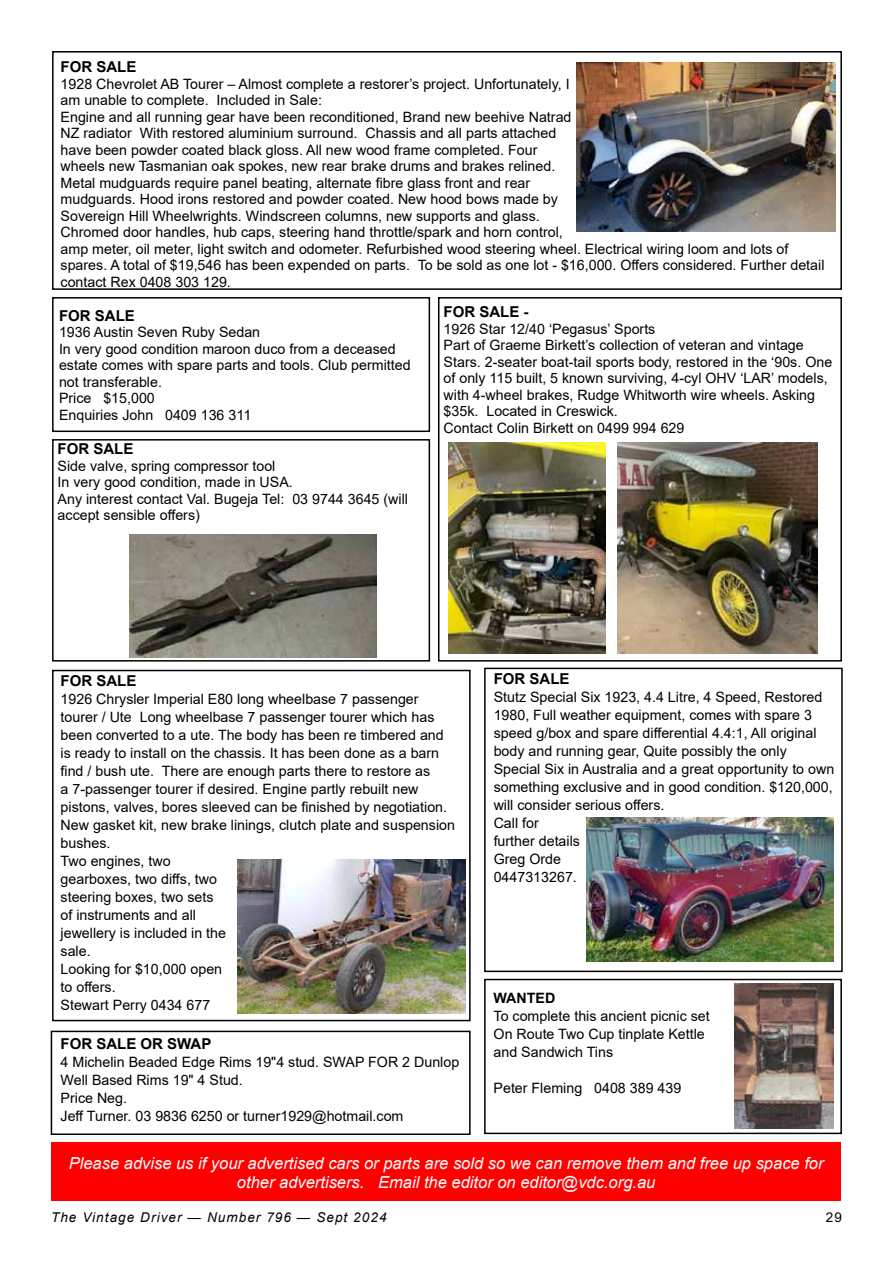
<style>
.page{position:relative;width:893px;height:1263px;background:#fff}
.page>*{position:absolute;margin:0;border:0;box-sizing:border-box;transform-origin:0 0}
.t1{font:italic 16.5px/19.5px "Arial";color:#fff;text-align:center}
.t2{font:700 15px "Arial";color:#000}
.t3{font:14.25px/18px "Arial";color:#000}
.t4{font:700 14.25px "Arial";color:#000}
.t5{font:italic 13.5px "Arial";letter-spacing:.08em;color:#000}
.t6{font:13.5px "Arial";color:#000}
</style>
<div class="page">
<div style="left:51px;top:1031px;width:420px;height:104px;border:2px solid #000"></div>
<div style="left:51px;top:1142px;width:789px;height:58px;background:#f00"></div>
<div style="left:52px;top:51px;width:790px;height:239px;border:2px solid #000"></div>
<div style="left:438px;top:297px;width:404px;height:364px;border:2px solid #000"></div>
<img style="left:734px;top:984px;width:100px;height:145px">
<div style="left:484px;top:979px;width:358px;height:155px;border:2px solid #000"></div>
<img style="left:238px;top:860px;width:228px;height:154px">
<img style="left:586px;top:817px;width:247px;height:145px">
<div style="left:484px;top:668px;width:359px;height:304px;border:2px solid #000"></div>
<div style="left:52px;top:670px;width:419px;height:351px;border:2px solid #000"></div>
<div style="left:52px;top:297px;width:378px;height:135px;border:2px solid #000"></div>
<img style="left:576px;top:63px;width:260px;height:168px">
<img style="left:617px;top:443px;width:200px;height:210px">
<img style="left:448px;top:443px;width:158px;height:210px">
<img style="left:130px;top:534px;width:246px;height:123px">
<div style="left:52px;top:439px;width:378px;height:222px;border:2px solid #000"></div>
<p class="t2" style="left:61px;top:56px;width:77px">FOR SALE</p>
<p class="t3" style="left:61px;top:75px;width:765px;line-height:16.5px">1928 Chevrolet AB Tourer – Almost complete a restorer’s project. Unfortunately, I<br>am unable to complete. Included in Sale:<br>Engine and all running gear have been reconditioned, Brand new beehive Natrad<br>NZ radiator With restored aluminium surround. Chassis and all parts attached<br>have been powder coated black gloss. All new wood frame completed. Four<br>wheels new Tasmanian oak spokes, new rear brake drums and brakes relined.<br>Metal mudguards require panel beating, alternate fibre glass front and rear<br>mudguards. Hood irons restored and powder coated. New hood bows made by<br>Sovereign Hill Wheelwrights. Windscreen columns, new supports and glass.<br>Chromed door handles, hub caps, steering hand throttle/spark and horn control,<br>amp meter, oil meter, light switch and odometer. Refurbished wood steering wheel. Electrical wiring loom and lots of spares. A total of $19,546 has been expended on parts. To be sold as one lot - $16,000. Offers considered. Further detail contact Rex 0408 303 129.</p>
<p class="t2" style="left:444px;top:301px;width:87px">FOR SALE -</p>
<p class="t3" style="left:444px;top:320px;width:390px;line-height:16.5px">1926 Star 12/40 ‘Pegasus’ Sports<br>Part of Graeme Birkett’s collection of veteran and vintage Stars. 2-seater boat-tail sports body, restored in the ‘90s. One of only 115 built, 5 known surviving, 4-cyl OHV ‘LAR’ models, with 4-wheel brakes, Rudge Whitworth wire wheels. Asking $35k. Located in Creswick.<br>Contact Colin Birkett on 0499 994 629</p>
<p class="t2" style="left:59px;top:305px;width:77px">FOR SALE</p>
<p class="t3" style="left:59px;top:324px;width:353px;line-height:16.5px">1936 Austin Seven Ruby Sedan<br>In very good condition maroon duco from a deceased estate comes with spare parts and tools. Club permitted not transferable.<br>Price $15,000<br>Enquiries John 0409 136 311</p>
<p class="t2" style="left:58px;top:438px;width:77px">FOR SALE</p>
<p class="t3" style="left:58px;top:457px;width:352px;line-height:16.5px">Side valve, spring compressor tool<br>In very good condition, made in USA.<br>Any interest contact Val. Bugeja Tel: 03 9744 3645 (will accept sensible offers)</p>
<p class="t2" style="left:61px;top:670px;width:77px">FOR SALE</p>
<p class="t3" style="left:61px;top:690px;width:396px">1926 Chrysler Imperial E80 long wheelbase 7 passenger tourer / Ute Long wheelbase 7 passenger tourer which has been converted to a ute. The body has been re timbered and is ready to install on the chassis. It has been done as a barn find / bush ute. There are enough parts there to restore as<br>a 7-passenger tourer if desired. Engine partly rebuilt new pistons, valves, bores sleeved can be finished by negotiation.<br>New gasket kit, new brake linings, clutch plate and suspension bushes.<br>Two engines, two<br>gearboxes, two diffs, two<br>steering boxes, two sets<br>of instruments and all<br>jewellery is included in the<br>sale.<br>Looking for $10,000 open<br>to offers.<br>Stewart Perry 0434 677</p>
<p class="t2" style="left:61px;top:1033px;width:152px">FOR SALE OR SWAP</p>
<p class="t3" style="left:61px;top:1052px;width:400px">4 Michelin Beaded Edge Rims 19"4 stud. SWAP FOR 2 Dunlop Well Based Rims 19" 4 Stud.<br>Price Neg.<br>Jeff Turner. 03 9836 6250 or turner1929@hotmail.com</p>
<p class="t2" style="left:494px;top:668px;width:77px">FOR SALE</p>
<p class="t3" style="left:494px;top:688px;width:342px">Stutz Special Six 1923, 4.4 Litre, 4 Speed, Restored 1980, Full weather equipment, comes with spare 3 speed g/box and spare differential 4.4:1, All original body and running gear, Quite possibly the only Special Six in Australia and a great opportunity to own something exclusive and in good condition. $120,000, will consider serious offers.<br>Call for<br>further details<br>Greg Orde<br>0447313267.</p>
<p class="t4" style="left:494px;top:988px;width:63px">WANTED</p>
<p class="t3" style="left:494px;top:1007px;width:218px">To complete this ancient picnic set<br>On Route Two Cup tinplate Kettle and Sandwich Tins</p>
<p class="t3" style="left:494px;top:1079px;width:189px">Peter Fleming 0408 389 439</p>
<p class="t1" style="left:69px;top:1153px;width:756px">Please advise us if your advertised cars or parts are sold so we can remove them and free up space for other advertisers. Email the editor on editor@vdc.org.au</p>
<p class="t5" style="left:51px;top:1208px;width:337px">The Vintage Driver — Number 796 — Sept 2024</p>
<p class="t6" style="left:826px;top:1208px;width:18px">29</p>
</div>
